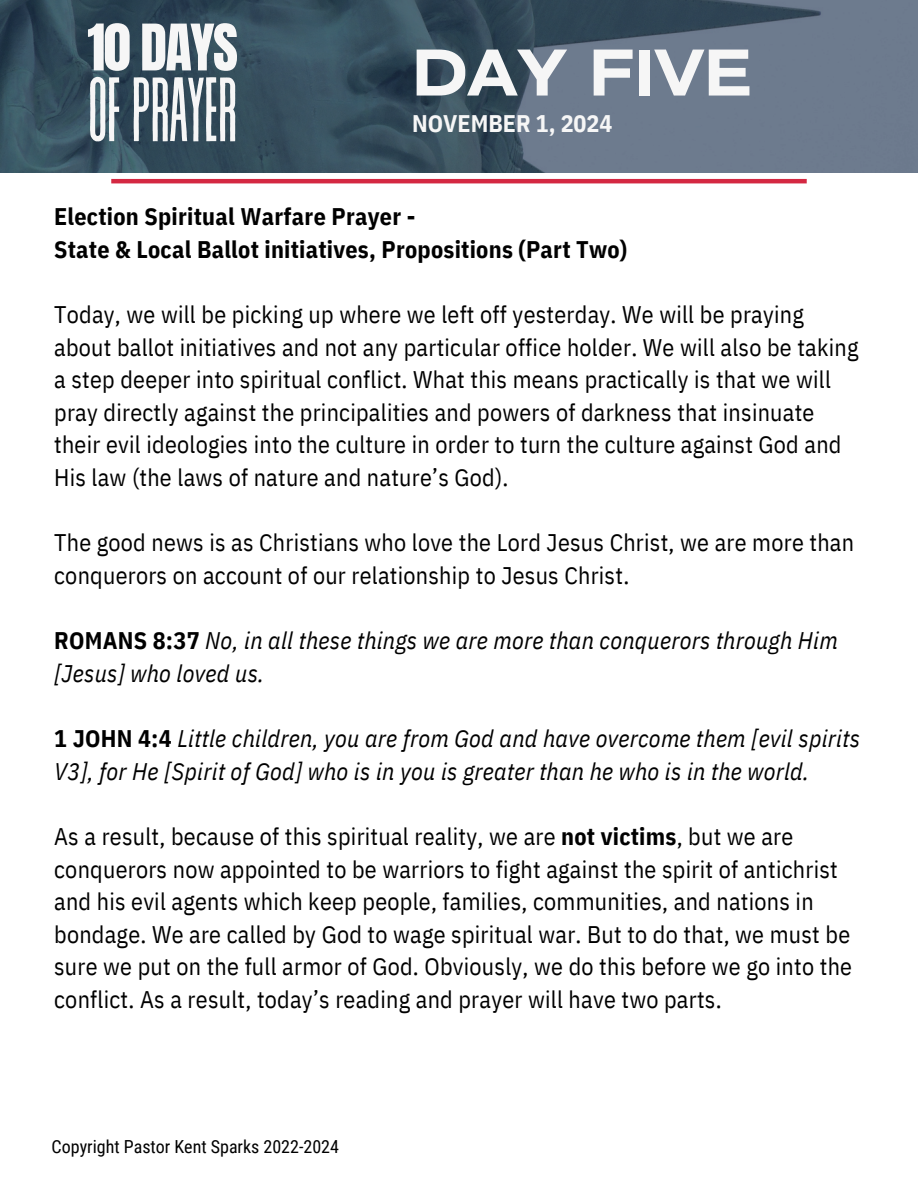
<style>
.page{position:relative;width:918px;height:1188px;background:#fff}
.page>*{position:absolute;margin:0;border:0;box-sizing:border-box;transform-origin:0 0}
.t1{font:91.05px "Revive 80 Tall";letter-spacing:-.03em;color:#f6f6f6}
.t2{font:600 expanded 63px "Cy Grotesk";color:#f6f6f6}
.t3{font:54.6px "Anton";letter-spacing:-.03em;color:#f6f6f6}
.t4{font:24px/32.7px "IBM Plex Sans Cond";letter-spacing:.01em;color:#000}
.t5{font:italic 24px/32.7px "IBM Plex Sans Cond";letter-spacing:.01em;color:#000}
.t6{font:700 24px/32.7px "IBM Plex Sans Cond";letter-spacing:.01em;color:#000}
.t7{font:700 24px "IBM Plex Sans Cond";color:#f6f6f6}
.t8{font:18px "Roboto Condensed";color:#000}
.s1{font-weight:700;font-style:normal}
.s2{font-weight:700}
</style>
<div class="page">
<svg style="left:0;top:0;width:918px;height:172px;background:#485c6d"></svg>
<hr style="left:111px;top:179px;width:696px;height:4px;background:#d42842">
<h6 class="t3" style="left:87px;top:8px;width:152px">10 DAYS</h6>
<h6 class="t1" style="left:87px;top:63px;width:153px">OFPRAYER</h6>
<h6 class="t2" style="left:412px;top:33px;width:341px">DAY FIVE</h6>
<p class="t7" style="left:412px;top:108px;width:202px">NOVEMBER 1, 2024</p>
<p class="t6" style="left:54px;top:200px;width:575px">Election Spiritual Warfare Prayer -<br>State &amp; Local Ballot initiatives, Propositions (Part Two)</p>
<h3 class="t4" style="left:54px;top:298px;width:806px">Today, we will be picking up where we left off yesterday. We will be praying about ballot initiatives and not any particular office holder. We will also be taking a step deeper into spiritual conflict. What this means practically is that we will pray directly against the principalities and powers of darkness that insinuate their evil ideologies into the culture in order to turn the culture against God and His law (the laws of nature and nature’s God).</h3>
<h1 class="t4" style="left:54px;top:526px;width:801px">The good news is as Christians who love the Lord Jesus Christ, we are more than conquerors on account of our relationship to Jesus Christ.</h1>
<h2 class="t5" style="left:54px;top:624px;width:785px"><span class="s1">ROMANS 8:37</span> No, in all these things we are more than conquerors through Him [Jesus] who loved us.</h2>
<h4 class="t5" style="left:54px;top:722px;width:807px"><span class="s1">1 JOHN 4:4</span> Little children, you are from God and have overcome them [evil spirits<br>V3], for He [Spirit of God] who is in you is greater than he who is in the world.</h4>
<h5 class="t4" style="left:54px;top:820px;width:799px">As a result, because of this spiritual reality, we are <span class="s2">not victims</span>, but we are conquerors now appointed to be warriors to fight against the spirit of antichrist and his evil agents which keep people, families, communities, and nations in bondage. We are called by God to wage spiritual war. But to do that, we must be sure we put on the full armor of God. Obviously, we do this before we go into the conflict. As a result, today’s reading and prayer will have two parts.</h5>
<h6 class="t8" style="left:52px;top:1136px;width:289px">Copyright Pastor Kent Sparks 2022-2024</h6>
</div>
